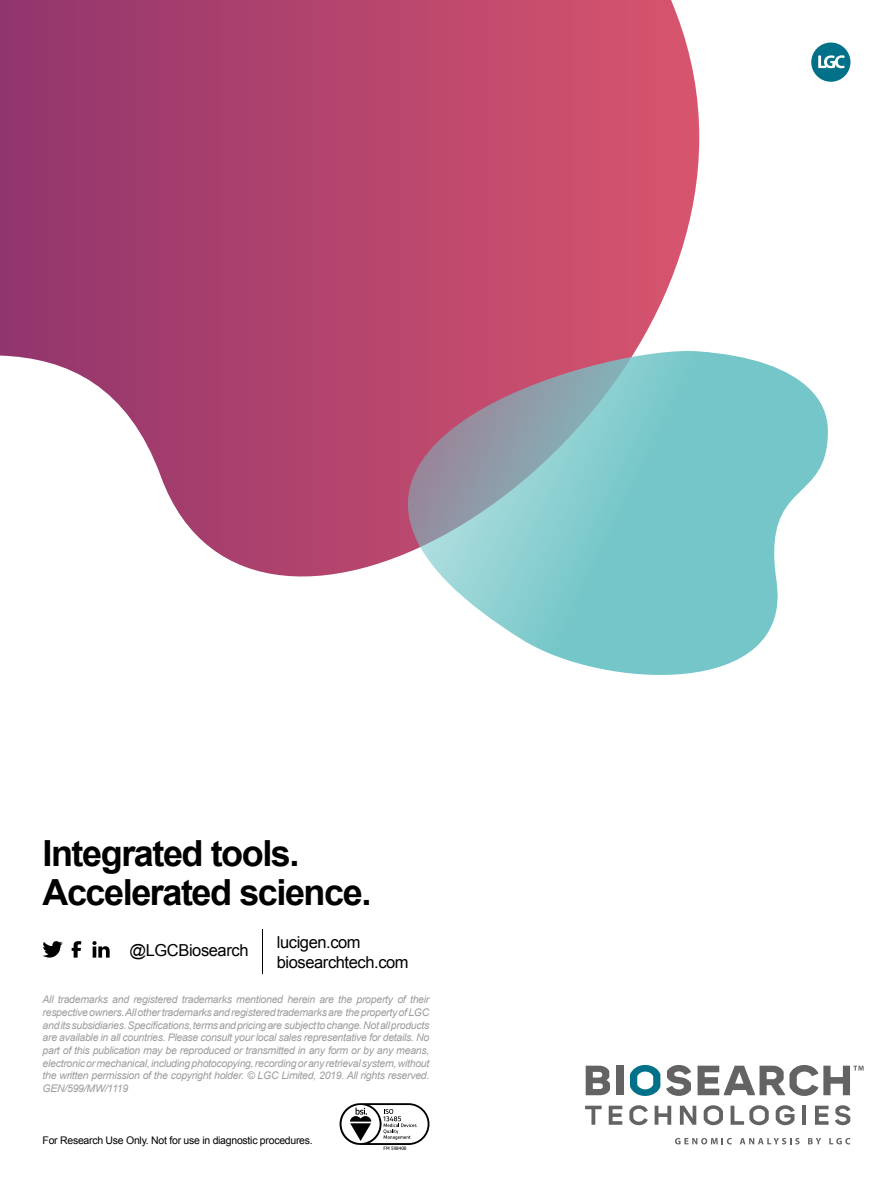
<style>
.page{position:relative;width:893px;height:1187px;background:#fff}
.page>*{position:absolute;margin:0;border:0;box-sizing:border-box;transform-origin:0 0}
.t1{font:700 36px/39px "Arial";letter-spacing:-.04em;color:#000}
.t2{font:16.5px/19.8px "Arial";letter-spacing:-.025em;color:#000}
.t3{font:italic 10.5px/12.6px "Arial";letter-spacing:-.025em;color:#9d9d9c;text-align:justify}
.t4{font:10.5px "Arial";letter-spacing:-.025em;color:#010202}
.t5{font:4.65px "Tahoma";color:#000}
</style>
<div class="page">
<svg style="left:675px;top:1138px;width:57px;height:6px"></svg>
<svg style="left:740px;top:1138px;width:60px;height:6px"></svg>
<svg style="left:808px;top:1138px;width:13px;height:6px"></svg>
<svg style="left:829px;top:1138px;width:21px;height:6px"></svg>
<svg style="left:585px;top:1105px;width:17px;height:19px"></svg>
<svg style="left:609px;top:1105px;width:13px;height:19px"></svg>
<svg style="left:629px;top:1105px;width:19px;height:20px"></svg>
<svg style="left:655px;top:1105px;width:16px;height:19px"></svg>
<svg style="left:680px;top:1105px;width:16px;height:19px"></svg>
<svg style="left:704px;top:1105px;width:19px;height:20px"></svg>
<svg style="left:731px;top:1105px;width:38px;height:20px"></svg>
<svg style="left:776px;top:1105px;width:19px;height:20px"></svg>
<hr style="left:802px;top:1105px;width:4px;height:19px;background:#646363">
<svg style="left:815px;top:1105px;width:13px;height:19px"></svg>
<svg style="left:835px;top:1105px;width:15px;height:20px"></svg>
<svg style="left:586px;top:1065px;width:24px;height:30px"></svg>
<div style="left:616px;top:1065px;width:7px;height:30px;background:#646363"></div>
<svg style="left:630px;top:1065px;width:30px;height:30px"></svg>
<svg style="left:666px;top:1065px;width:25px;height:30px"></svg>
<svg style="left:698px;top:1065px;width:166px;height:30px"></svg>
<svg style="left:0;top:0;width:699px;height:577px;background:#bb5a7e"></svg>
<svg style="left:362px;top:345px;width:466px;height:330px"></svg>
<svg style="left:811px;top:43px;width:39px;height:39px"></svg>
<svg style="left:340px;top:1103px;width:89px;height:41px"></svg>
<svg style="left:72px;top:941px;width:9px;height:16px"></svg>
<svg style="left:92px;top:941px;width:18px;height:16px"></svg>
<svg style="left:43px;top:941px;width:20px;height:17px"></svg>
<hr style="left:262px;top:929px;width:1px;height:45px;background:#000">
<h1 class="t1" style="left:43px;top:834px;width:330px">Integrated tools.<br>Accelerated science.</h1>
<h2 class="t2" style="left:129px;top:940px;width:121px">@LGCBiosearch</h2>
<h2 class="t2" style="left:277px;top:932px;width:133px">lucigen.com biosearchtech.com</h2>
<p class="t3" style="left:43px;top:993px;width:388px">All trademarks and registered trademarks mentioned herein are the property of their respective owners. All other trademarks and registered trademarks are the property of LGC and its subsidiaries. Specifications, terms and pricing are subject to change. Not all products are available in all countries. Please consult your local sales representative for details. No part of this publication may be reproduced or transmitted in any form or by any means, electronic or mechanical, including photocopying, recording or any retrieval system, without the written permission of the copyright holder. © LGC Limited, 2019. All rights reserved.<br>GEN/599/MW/1119</p>
<p class="t4" style="left:43px;top:1132px;width:272px">For Research Use Only. Not for use in diagnostic procedures.</p>
<p class="t5" style="left:384px;top:1144px;width:25px">FM 598408</p>
</div>
